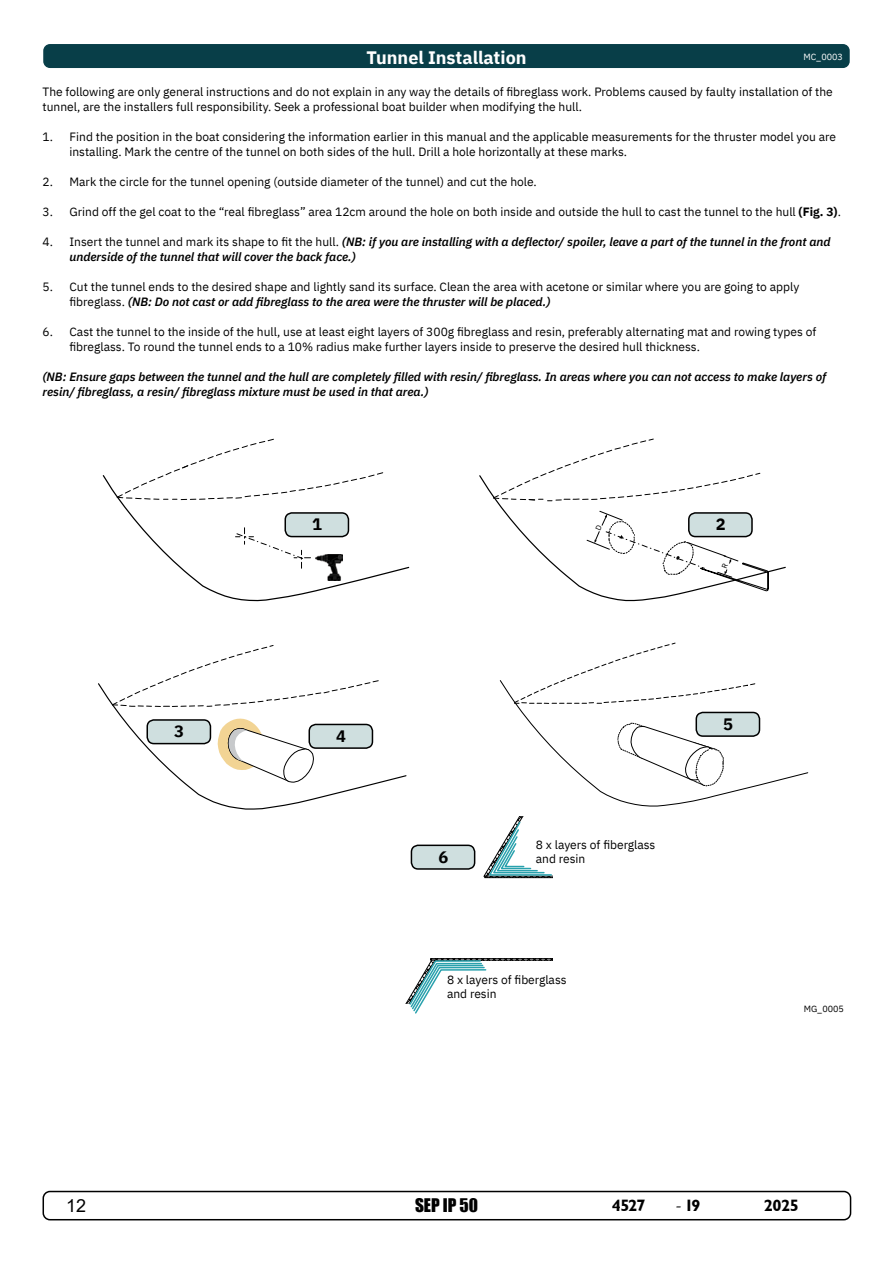
<style>
.page{position:relative;width:893px;height:1263px;background:#fff}
.page>*{position:absolute;margin:0;border:0;box-sizing:border-box;transform-origin:0 0}
.t1{font:700 18px "IBM Plex Sans";color:#fff}
.t2{font:18px "Arial";color:#000}
.t3{font:17.25px "Impact";color:#000}
.t4{font:16.5px "Garrison Sans BOLD";letter-spacing:-.04em;color:#000}
.t5{font:700 16.5px "IBM Plex Sans";color:#000}
.t6{font:12px/15px "IBM Plex Sans";color:#000}
.t7{font:italic 600 12px/15px "IBM Plex Sans";color:#000}
.t8{font:9px "IBM Plex Sans";color:#000}
.t9{font:9px "IBM Plex Sans";color:#fff}
.s1{font-weight:700}
.s2{font-weight:400;font-style:normal}
.s3{font-weight:600;font-style:italic}
.s4{font-family:"Minion Pro";font-size:18px}
</style>
<div class="page">
<div style="left:43px;top:1191px;width:808px;height:29px;border:2px solid #000;border-radius:7px"></div>
<svg style="left:98px;top:645px;width:309px;height:165px"></svg>
<svg style="left:102px;top:438px;width:308px;height:164px"></svg>
<svg style="left:499px;top:642px;width:310px;height:165px"></svg>
<img style="left:315px;top:555px;width:28px;height:25px">
<div style="left:285px;top:513px;width:63px;height:24px;background:#cfdfdf;border-radius:7px"></div>
<div style="left:284px;top:512px;width:65px;height:25px;border:2px solid #000;border-radius:7px"></div>
<div style="left:147px;top:720px;width:63px;height:24px;background:#cfdfdf;border-radius:7px"></div>
<div style="left:146px;top:719px;width:65px;height:25px;border:2px solid #000;border-radius:7px"></div>
<div style="left:309px;top:724px;width:63px;height:24px;background:#cfdfdf;border-radius:7px"></div>
<div style="left:308px;top:724px;width:65px;height:25px;border:2px solid #000;border-radius:7px"></div>
<div style="left:411px;top:845px;width:64px;height:24px;background:#cfdfdf;border-radius:7px"></div>
<div style="left:411px;top:844px;width:64px;height:26px;border:2px solid #000;border-radius:7px"></div>
<div style="left:696px;top:712px;width:63px;height:24px;background:#cfdfdf;border-radius:7px"></div>
<div style="left:695px;top:712px;width:65px;height:25px;border:2px solid #000;border-radius:7px"></div>
<svg style="left:484px;top:816px;width:69px;height:62px"></svg>
<svg style="left:405px;top:958px;width:147px;height:56px"></svg>
<div style="left:43px;top:44px;width:807px;height:24px;background:#083e48;border-radius:7px"></div>
<svg style="left:479px;top:438px;width:307px;height:164px"></svg>
<p class="t1" style="left:366px;top:44px;width:162px">Tunnel Installation</p>
<p class="t6" style="left:42px;top:83px;width:792px">The following are only general instructions and do not explain in any way the details of fibreglass work. Problems caused by faulty installation of the tunnel, are the installers full responsibility. Seek a professional boat builder when modifying the hull.</p>
<p class="t6" style="left:69px;top:128px;width:768px;text-indent:-27px">1. Find the position in the boat considering the information earlier in this manual and the applicable measurements for the thruster model you are installing. Mark the centre of the tunnel on both sides of the hull. Drill a hole horizontally at these marks.</p>
<p class="t6" style="left:42px;top:173px;width:496px">2. Mark the circle for the tunnel opening (outside diameter of the tunnel) and cut the hole.</p>
<p class="t6" style="left:42px;top:203px;width:800px">3. Grind off the gel coat to the “real fibreglass” area 12cm around the hole on both inside and outside the hull to cast the tunnel to the hull <span class="s1">(Fig. 3)</span>.</p>
<p class="t7" style="left:69px;top:233px;width:762px;text-indent:-27px"><span class="s2">4. Insert the tunnel and mark its shape to fit the hull.</span> (NB: if you are installing with a deflector/ spoiler, leave a part of the tunnel in the front and underside of the tunnel that will cover the back face.)</p>
<p class="t6" style="left:69px;top:278px;width:731px;text-indent:-27px">5. Cut the tunnel ends to the desired shape and lightly sand its surface. Clean the area with acetone or similar where you are going to apply fibreglass. <span class="s3">(NB: Do not cast or add fibreglass to the area were the thruster will be placed.)</span></p>
<p class="t6" style="left:69px;top:323px;width:748px;text-indent:-27px">6. Cast the tunnel to the inside of the hull, use at least eight layers of 300g fibreglass and resin, preferably alternating mat and rowing types of fibreglass. To round the tunnel ends to a 10% radius make further layers inside to preserve the desired hull thickness.</p>
<p class="t7" style="left:42px;top:368px;width:785px">(NB: Ensure gaps between the tunnel and the hull are completely filled with resin/ fibreglass. In areas where you can not access to make layers of resin/ fibreglass, a resin/ fibreglass mixture must be used in that area.)</p>
<p class="t9" style="left:803px;top:50px;width:41px">MC_0003</p>
<p class="t5" style="left:312px;top:511px;width:11px">1</p>
<p class="t5" style="left:716px;top:511px;width:11px">2</p>
<p class="t5" style="left:174px;top:718px;width:11px">3</p>
<p class="t5" style="left:336px;top:723px;width:11px">4</p>
<p class="t5" style="left:438px;top:844px;width:11px">6</p>
<p class="t6" style="left:536px;top:836px;width:121px;line-height:14.4px">8 x layers of fiberglass and resin</p>
<p class="t6" style="left:447px;top:971px;width:121px;line-height:14.4px">8 x layers of fiberglass and resin</p>
<p class="t5" style="left:723px;top:711px;width:11px">5</p>
<p class="t8" style="left:804px;top:1001px;width:42px">MG_0005</p>
<h1 class="t2" style="left:66px;top:1193px;width:22px">12</h1>
<h2 class="t3" style="left:415px;top:1192px;width:64px">SEP IP 50</h2>
<h3 class="t4" style="left:612px;top:1196px;width:35px">4527</h3>
<h3 class="t4" style="left:675px;top:1196px;width:27px"><span class="s4">-</span> 19</h3>
<h3 class="t4" style="left:764px;top:1196px;width:37px">2025</h3>
</div>
